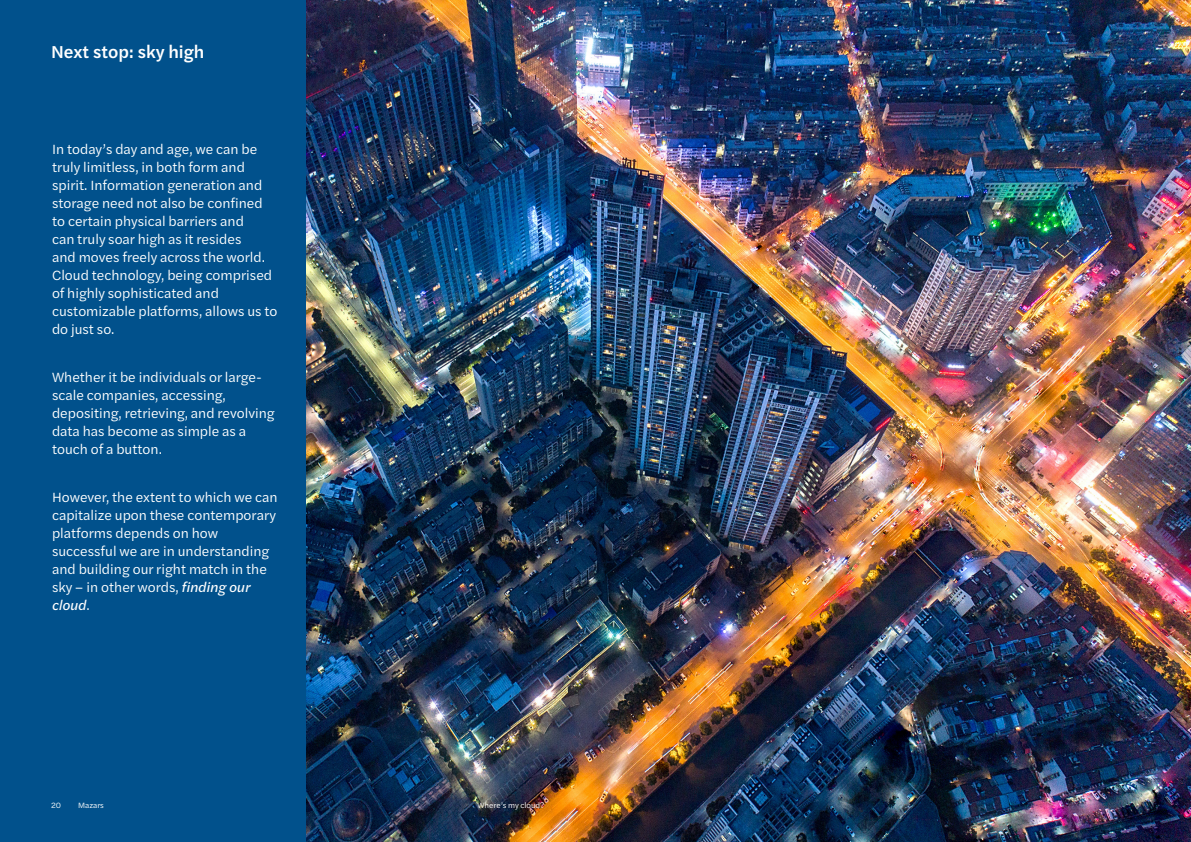
<style>
.page{position:relative;width:1191px;height:842px;background:#fff}
.page>*{position:absolute;margin:0;border:0;box-sizing:border-box;transform-origin:0 0}
.Page_subtitle{font:500 18px "Halyard Text";color:#fff}
.Body_text{font:14px/18px "Halyard Text";color:#fff}
.Footer_text{font:8px "Halyard Text";color:#fff}
.s1{font-style:italic}
</style>
<div class="page">
<div style="left:0;top:0;width:306px;height:842px;background:#01518c"></div>
<img style="left:306px;top:0;width:885px;height:842px">
<p class="Page_subtitle" style="left:51px;top:39px;width:155px">Next stop: sky high</p>
<p class="Body_text" style="left:52px;top:140px;width:227px">In today’s day and age, we can be truly limitless, in both form and spirit. Information generation and storage need not also be confined to certain physical barriers and<br>can truly soar high as it resides<br>and moves freely across the world.<br>Cloud technology, being comprised of highly sophisticated and customizable platforms, allows us to do just so.</p>
<p class="Body_text" style="left:52px;top:368px;width:224px">Whether it be individuals or large&shy;scale companies, accessing, depositing, retrieving, and revolving data has become as simple as a touch of a button.</p>
<p class="Body_text" style="left:52px;top:488px;width:227px">However, the extent to which we can capitalize upon these contemporary platforms depends on how successful we are in understanding and building our right match in the sky – in other words, <span class="s1">finding our cloud</span>.</p>
<p class="Footer_text" style="left:51px;top:800px;width:12px">20</p>
<p class="Footer_text" style="left:78px;top:800px;width:27px">Mazars</p>
<p class="Footer_text" style="left:477px;top:800px;width:68px">Where’s my cloud?</p>
</div>
